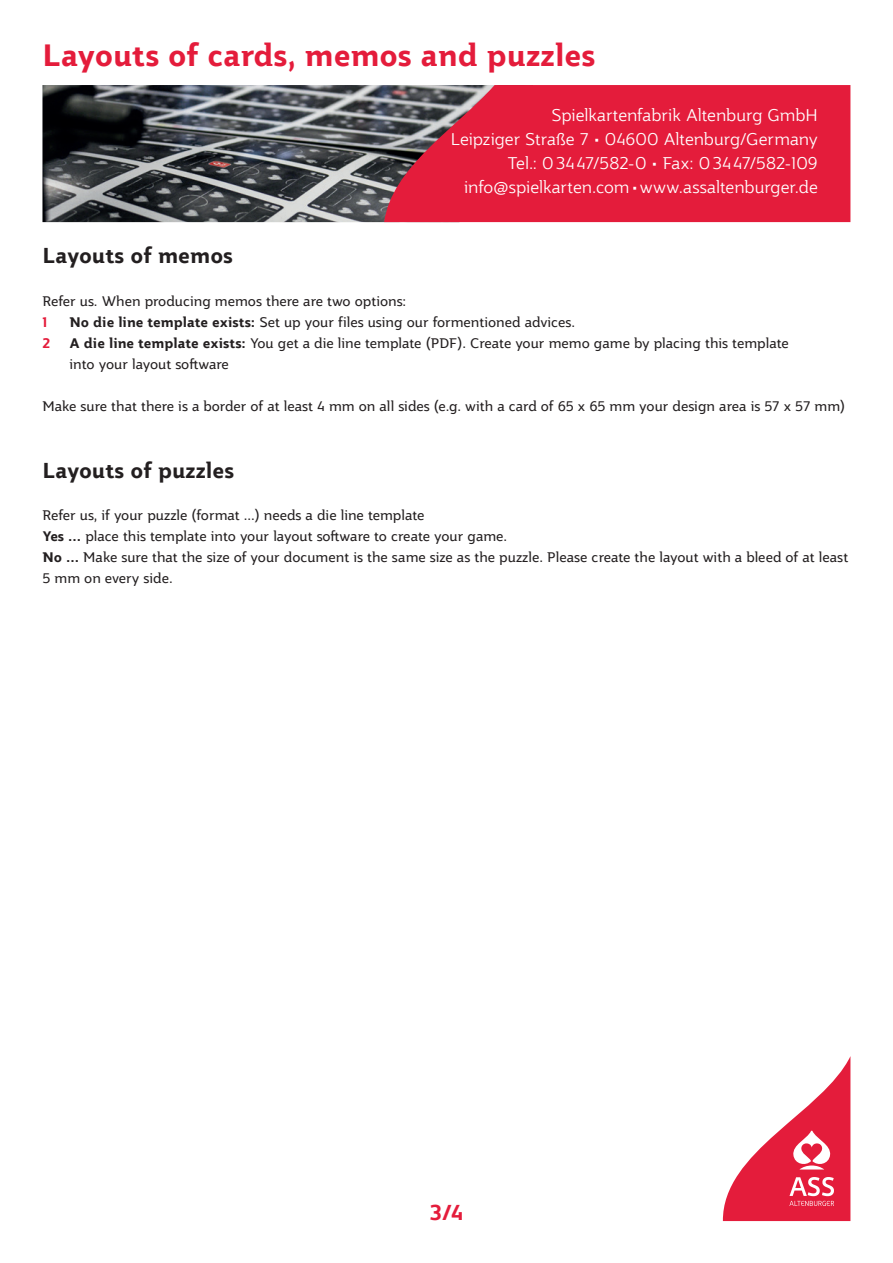
<style>
.page{position:relative;width:893px;height:1263px;background:#fff}
.page>*{position:absolute;margin:0;border:0;box-sizing:border-box;transform-origin:0 0}
.t1{font:700 30px "Carta Jotia";color:#e41c3b}
.t2{font:700 21px "Carta Jotia";color:#231f20}
.t3{font:700 21px "Carta Jotia";color:#e41c3b}
.t4{font:300 16.5px/24px "Carta Jotia";letter-spacing:-.005em;color:#fff;text-align:right}
.t5{font:13.5px/21.1px "Carta Jotia";color:#231f20}
.t6{font:700 13.5px "Carta Jotia";color:#e41c3b}
.s1{font-weight:700}
</style>
<div class="page">
<img style="left:43px;top:85px;width:341px;height:137px">
<svg style="left:722px;top:1057px;width:128px;height:164px"></svg>
<svg style="left:384px;top:85px;width:466px;height:137px;background:#d72440"></svg>
<h1 class="t1" style="left:43px;top:35px;width:554px">Layouts of cards, memos and puzzles</h1>
<p class="t4" style="left:451px;top:103px;width:369px">Spielkartenfabrik Altenburg GmbH<br>Leipziger Straße 7 • 04600 Altenburg/Germany Tel.: 03447/582-0 • Fax: 03447/582-109 info@spielkarten.com•www.assaltenburger.de</p>
<h2 class="t2" style="left:43px;top:241px;width:192px">Layouts of memos</h2>
<p class="t5" style="left:43px;top:290px;width:365px">Refer us. When producing memos there are two options:</p>
<p class="t6" style="left:43px;top:313px;width:7px">1</p>
<p class="t5" style="left:70px;top:311px;width:507px"><span class="s1">No die line template exists:</span> Set up your files using our formentioned advices.</p>
<p class="t6" style="left:43px;top:334px;width:9px">2</p>
<p class="t5" style="left:70px;top:332px;width:721px"><span class="s1">A die line template exists:</span> You get a die line template (PDF). Create your memo game by placing this template into your layout software</p>
<p class="t5" style="left:43px;top:395px;width:804px">Make sure that there is a border of at least 4 mm on all sides (e.g. with a card of 65 x 65 mm your design area is 57 x 57 mm)</p>
<h2 class="t2" style="left:43px;top:456px;width:193px">Layouts of puzzles</h2>
<p class="t5" style="left:43px;top:504px;width:807px">Refer us, if your puzzle (format ...) needs a die line template<br><span class="s1">Yes ...</span> place this template into your layout software to create your game.<br><span class="s1">No ...</span> Make sure that the size of your document is the same size as the puzzle. Please create the layout with a bleed of at least 5 mm on every side.</p>
<h2 class="t3" style="left:430px;top:1198px;width:35px">3/4</h2>
</div>
